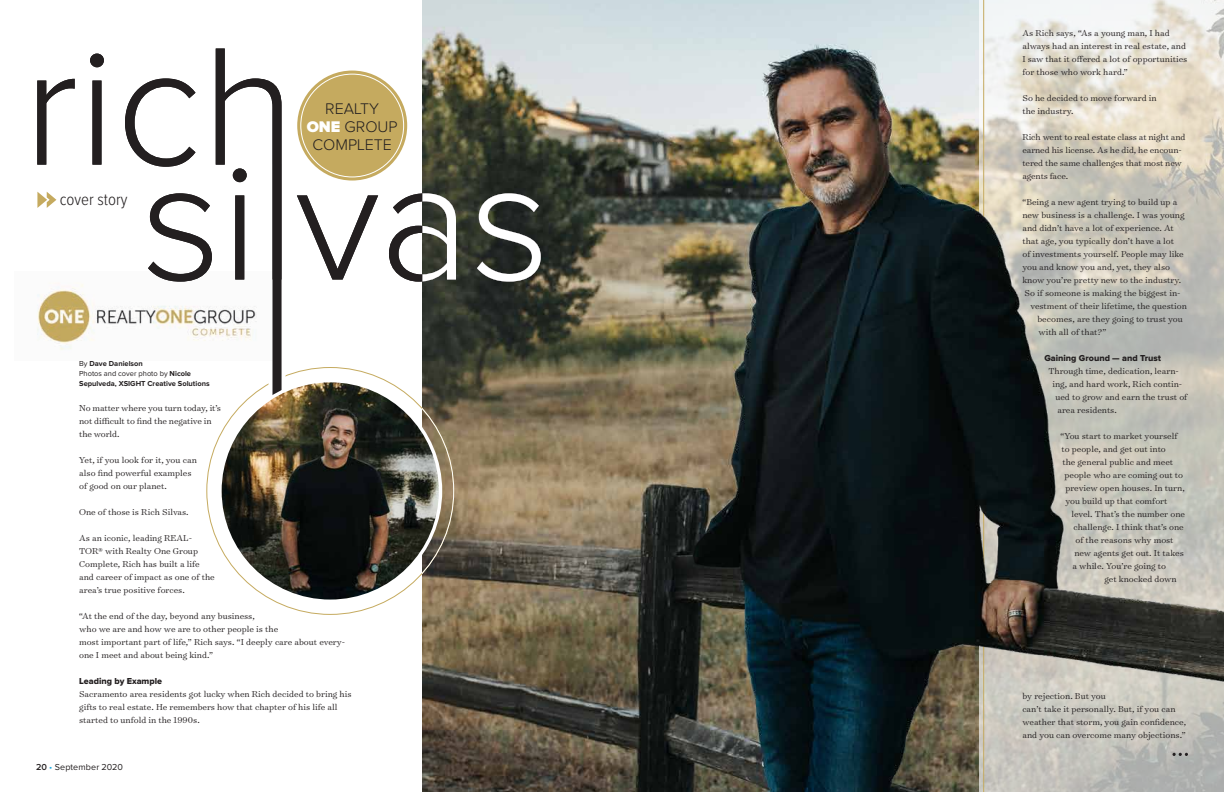
<style>
.page{position:relative;width:1224px;height:792px;background:#fff}
.page>*{position:absolute;margin:0;border:0;box-sizing:border-box;transform-origin:0 0}
.t1{font:300 17px "Proxima Nova Cond";color:#231f20}
.t2{font:300 16px/17.9px "Proxima Nova";color:#231f20;text-align:center}
.t3{font:300 9.8px/13px "Surveyor Text";color:#231f20}
.t4{font:9px "Proxima Nova Extrabld";color:#231f20}
.t5{font:9px "Proxima Nova";letter-spacing:.01em;color:#231f20}
.t6{font:700 7.5px/10px "Proxima Nova";color:#231f20}
.s1{font-weight:900;color:#fff}
.s2{font-weight:400}
.s3{font-weight:600}
.s4{color:#19a8e0}
</style>
<div class="page">
<img style="left:422px;top:0;width:557px;height:71px">
<svg style="left:979px;top:0;width:245px;height:71px"></svg>
<svg style="left:37px;top:49px;width:504px;height:347px"></svg>
<div style="left:297px;top:71px;width:110px;height:110px;background:#c5aa5f;border-radius:50%"></div>
<img style="left:220px;top:381px;width:221px;height:220px;border-radius:110px">
<hr style="left:983px;top:0;width:1px;height:792px;background:#c5aa5f">
<img style="left:422px;top:71px;width:802px;height:721px">
<svg style="left:1173px;top:753px;width:15px;height:3px"></svg>
<h1 class="t1" style="left:60px;top:192px;width:69px">cover story</h1>
<h2 class="t2" style="left:307px;top:100px;width:93px">REALTY<br><span class="s1">ONE</span> GROUP<br>COMPLETE</h2>
<p class="t6" style="left:79px;top:359px;width:132px"><span class="s2">By</span> Dave Danielson<br><span class="s2">Photos and cover photo by</span> Nicole<br>Sepulveda, XSIGHT Creative Solutions</p>
<p class="t3" style="left:79px;top:401px;width:143px">No matter where you turn today, it’s not difficult to find the negative in the world.</p>
<p class="t3" style="left:79px;top:453px;width:119px">Yet, if you look for it, you can also find powerful examples of good on our planet.</p>
<p class="t3" style="left:79px;top:505px;width:111px">One of those is Rich Silvas.</p>
<p class="t3" style="left:79px;top:531px;width:137px">As an iconic, leading REAL-<br>TOR® with Realty One Group<br>Complete, Rich has built a life and career of impact as one of the area’s true positive forces.</p>
<p class="t3" style="left:79px;top:609px;width:267px">“At the end of the day, beyond any business,<br>who we are and how we are to other people is the<br>most important part of life,” Rich says. “I deeply care about every&shy;one I meet and about being kind.”</p>
<p class="t4" style="left:79px;top:677px;width:84px">Leading by Example</p>
<p class="t3" style="left:79px;top:687px;width:274px">Sacramento area residents got lucky when Rich decided to bring his gifts to real estate. He remembers how that chapter of his life all started to unfold in the 1990s.</p>
<p class="t5" style="left:36px;top:762px;width:89px"><span class="s3">20</span> <span class="s4">•</span> September 2020</p>
<p class="t3" style="left:1022px;top:27px;width:166px">As Rich says, “As a young man, I had always had an interest in real estate, and I saw that it offered a lot of opportunities for those who work hard.”</p>
<p class="t3" style="left:1022px;top:92px;width:136px">So he decided to move forward in the industry.</p>
<p class="t3" style="left:1022px;top:131px;width:165px">Rich went to real estate class at night and earned his license. As he did, he encoun&shy;tered the same challenges that most new agents face.</p>
<p class="t3" style="left:1022px;top:196px;width:156px">“Being a new agent trying to build up a</p>
<p class="t3" style="left:1022px;top:209px;width:164px">new business is a challenge. I was young</p>
<p class="t3" style="left:1022px;top:222px;width:153px">and didn’t have a lot of experience. At</p>
<p class="t3" style="left:1022px;top:235px;width:153px">that age, you typically don’t have a lot</p>
<p class="t3" style="left:1022px;top:248px;width:163px">of investments yourself. People may like</p>
<p class="t3" style="left:1022px;top:261px;width:149px">you and know you and, yet, they also</p>
<p class="t3" style="left:1022px;top:274px;width:160px">know you’re pretty new to the industry.</p>
<p class="t3" style="left:1024px;top:287px;width:158px">So if someone is making the biggest in-</p>
<p class="t3" style="left:1030px;top:300px;width:158px">vestment of their lifetime, the question</p>
<p class="t3" style="left:1037px;top:313px;width:147px">becomes, are they going to trust you</p>
<p class="t3" style="left:1038px;top:326px;width:69px">with all of that?”</p>
<p class="t4" style="left:1044px;top:354px;width:118px">Gaining Ground — and Trust</p>
<p class="t3" style="left:1048px;top:365px;width:132px">Through time, dedication, learn-</p>
<p class="t3" style="left:1052px;top:378px;width:131px">ing, and hard work, Rich contin-</p>
<p class="t3" style="left:1055px;top:391px;width:133px">ued to grow and earn the trust of</p>
<p class="t3" style="left:1057px;top:404px;width:61px">area residents.</p>
<p class="t3" style="left:1060px;top:430px;width:119px">“You start to market yourself</p>
<p class="t3" style="left:1061px;top:443px;width:106px">to people, and get out into</p>
<p class="t3" style="left:1062px;top:456px;width:112px">the general public and meet</p>
<p class="t3" style="left:1064px;top:469px;width:120px">people who are coming out to</p>
<p class="t3" style="left:1065px;top:482px;width:121px">preview open houses. In turn,</p>
<p class="t3" style="left:1065px;top:495px;width:104px">you build up that comfort</p>
<p class="t3" style="left:1071px;top:508px;width:115px">level. That’s the number one</p>
<p class="t3" style="left:1073px;top:521px;width:112px">challenge. I think that’s one</p>
<p class="t3" style="left:1075px;top:534px;width:100px">of the reasons why most</p>
<p class="t3" style="left:1074px;top:547px;width:111px">new agents get out. It takes</p>
<p class="t3" style="left:1072px;top:560px;width:95px">a while. You’re going to</p>
<p class="t3" style="left:1104px;top:573px;width:74px">get knocked down</p>
<p class="t3" style="left:1022px;top:690px;width:165px">by rejection. But you<br>can’t take it personally. But, if you can weather that storm, you gain confidence, and you can overcome many objections.”</p>
</div>
